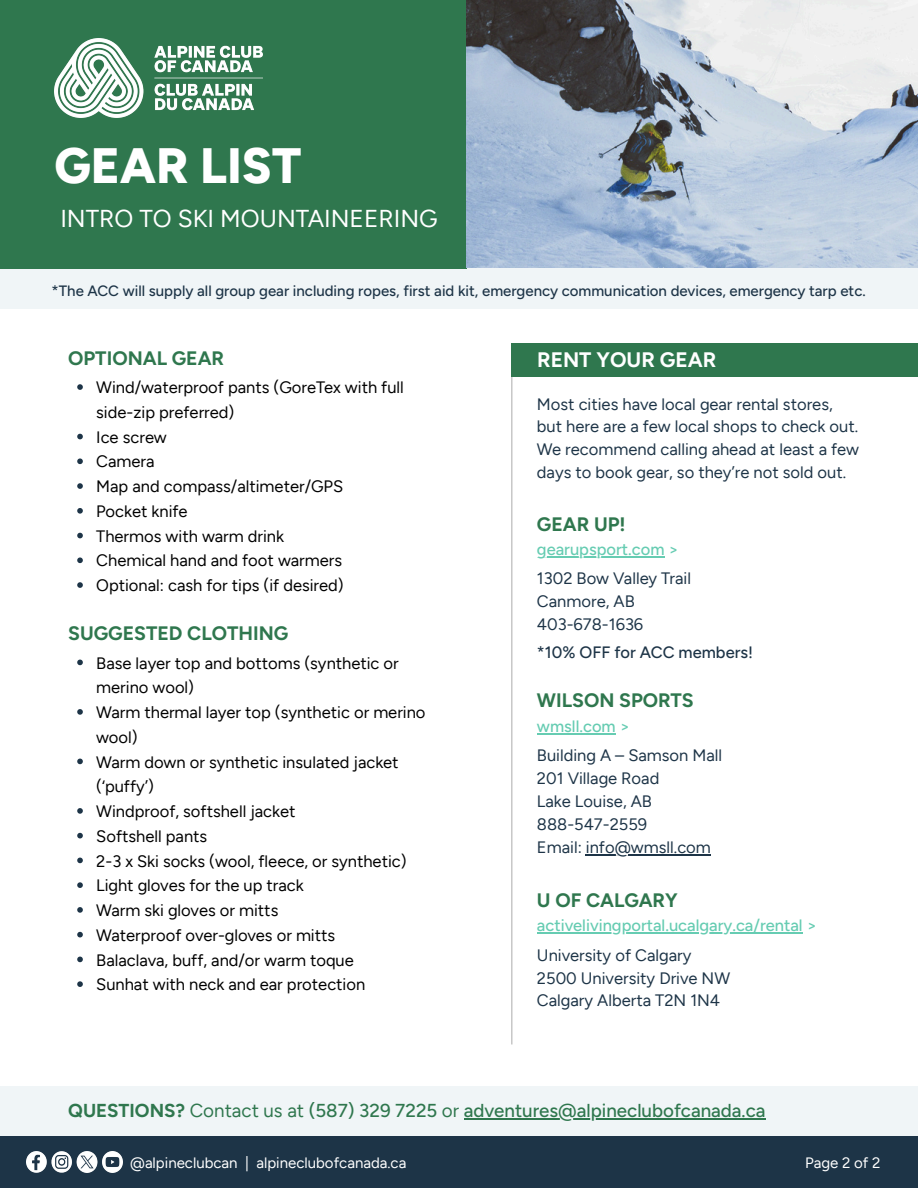
<style>
.page{position:relative;width:918px;height:1188px;background:#fff}
.page>*{position:absolute;margin:0;border:0;box-sizing:border-box;transform-origin:0 0}
.t1{font:800 49.5px "Figtree";color:#fff}
.t2{font:24.3px "Figtree";color:#fff}
.t3{font:700 21px "Figtree";color:#fff}
.t4{font:700 19.5px "Figtree";color:#2f774e}
.t5{font:500 18.75px "Figtree";color:#2f774e}
.t6{font:16.5px/24.8px "Figtree";color:#000}
.t7{font:16.5px/23px "Figtree";color:#1d3447}
.t8{font:500 16.5px "Figtree";color:#66ccb2}
.t9{font:500 16.5px "Figtree";color:#1d3447}
.t10{font:500 15px "Figtree";color:#1d3447}
.t11{font:15px "Figtree";color:#fff}
.s1{font-weight:700}
.s2{font-weight:400}
</style>
<div class="page">
<div style="left:0;top:1136px;width:918px;height:52px;background:#1d3447"></div>
<img style="left:27px;top:1151px;width:96px;height:22px">
<div style="left:0;top:262px;width:918px;height:47px;background:#f0f5f7"></div>
<div style="left:0;top:0;width:467px;height:269px;background:#2f774e"></div>
<img style="left:54px;top:38px;width:208px;height:80px">
<svg style="left:77px;top:384px;width:6px;height:6px"></svg>
<svg style="left:77px;top:434px;width:6px;height:5px"></svg>
<svg style="left:77px;top:458px;width:6px;height:6px"></svg>
<svg style="left:77px;top:483px;width:6px;height:6px"></svg>
<svg style="left:77px;top:508px;width:6px;height:6px"></svg>
<svg style="left:77px;top:533px;width:6px;height:5px"></svg>
<svg style="left:77px;top:557px;width:6px;height:6px"></svg>
<svg style="left:77px;top:582px;width:6px;height:6px"></svg>
<svg style="left:77px;top:660px;width:6px;height:5px"></svg>
<svg style="left:77px;top:709px;width:6px;height:6px"></svg>
<svg style="left:77px;top:759px;width:6px;height:5px"></svg>
<svg style="left:77px;top:808px;width:6px;height:6px"></svg>
<svg style="left:77px;top:833px;width:6px;height:5px"></svg>
<svg style="left:77px;top:858px;width:6px;height:5px"></svg>
<svg style="left:77px;top:882px;width:6px;height:6px"></svg>
<svg style="left:77px;top:907px;width:6px;height:6px"></svg>
<svg style="left:77px;top:932px;width:6px;height:5px"></svg>
<svg style="left:77px;top:957px;width:6px;height:5px"></svg>
<svg style="left:77px;top:981px;width:6px;height:6px"></svg>
<hr style="left:511px;top:346px;width:1px;height:698px;background:#b4b4b4">
<hr style="left:537px;top:556px;width:127px;height:1px;background:#66ccb2">
<hr style="left:537px;top:733px;width:79px;height:1px;background:#66ccb2">
<hr style="left:586px;top:854px;width:125px;height:1px;background:#1d3447">
<hr style="left:537px;top:932px;width:266px;height:2px;background:#66ccb2">
<div style="left:511px;top:343px;width:407px;height:34px;background:#2f774e"></div>
<div style="left:0;top:1086px;width:918px;height:50px;background:#f0f5f7"></div>
<hr style="left:464px;top:1119px;width:302px;height:1px;background:#2f774e">
<img style="left:467px;top:0;width:451px;height:268px">
<h1 class="t1" style="left:54px;top:134px;width:249px">GEAR LIST</h1>
<h2 class="t2" style="left:60px;top:203px;width:379px">INTRO TO SKI MOUNTAINEERING</h2>
<h5 class="t10" style="left:52px;top:282px;width:816px">*The ACC will supply all group gear including ropes, first aid kit, emergency communication devices, emergency tarp etc.</h5>
<p class="t4" style="left:68px;top:347px;width:158px">OPTIONAL GEAR</p>
<p class="t6" style="left:96px;top:374px;width:309px">Wind/waterproof pants (GoreTex with full side-zip preferred)<br>Ice screw<br>Camera<br>Map and compass/altimeter/GPS<br>Pocket knife<br>Thermos with warm drink<br>Chemical hand and foot warmers<br>Optional: cash for tips (if desired)</p>
<p class="t4" style="left:68px;top:622px;width:222px">SUGGESTED CLOTHING</p>
<p class="t6" style="left:96px;top:650px;width:331px">Base layer top and bottoms (synthetic or merino wool)<br>Warm thermal layer top (synthetic or merino wool)<br>Warm down or synthetic insulated jacket (‘puffy’)<br>Windproof, softshell jacket<br>Softshell pants<br>2-3 x Ski socks (wool, fleece, or synthetic)<br>Light gloves for the up track<br>Warm ski gloves or mitts<br>Waterproof over-gloves or mitts<br>Balaclava, buff, and/or warm toque<br>Sunhat with neck and ear protection</p>
<h3 class="t3" style="left:537px;top:347px;width:181px">RENT YOUR GEAR</h3>
<p class="t7" style="left:537px;top:392px;width:323px;line-height:22.5px">Most cities have local gear rental stores, but here are a few local shops to check out.</p>
<p class="t7" style="left:537px;top:436px;width:324px;line-height:23.7px">We recommend calling ahead at least a few days to book gear, so they’re not sold out.</p>
<p class="t4" style="left:537px;top:512px;width:90px">GEAR UP!</p>
<p class="t8" style="left:537px;top:539px;width:143px">gearupsport.com &gt;</p>
<p class="t7" style="left:537px;top:566px;width:156px">1302 Bow Valley Trail<br>Canmore, AB<br>403-678-1636</p>
<p class="t9" style="left:537px;top:643px;width:218px">*10% OFF for ACC members!</p>
<p class="t4" style="left:537px;top:688px;width:158px">WILSON SPORTS</p>
<p class="t8" style="left:537px;top:716px;width:95px">wmsll.com &gt;</p>
<p class="t7" style="left:537px;top:743px;width:187px">Building A – Samson Mall<br>201 Village Road<br>Lake Louise, AB<br>888-547-2559<br>Email: info@wmsll.com</p>
<p class="t4" style="left:537px;top:888px;width:142px">U OF CALGARY</p>
<p class="t8" style="left:537px;top:915px;width:282px">activelivingportal.ucalgary.ca/rental &gt;</p>
<p class="t7" style="left:537px;top:943px;width:195px">University of Calgary<br>2500 University Drive NW<br>Calgary Alberta T2N 1N4</p>
<h4 class="t5" style="left:68px;top:1100px;width:699px"><span class="s1">QUESTIONS?</span> <span class="s2">Contact us at</span> (587) 329 7225 <span class="s2">or</span> adventures@alpineclubofcanada.ca</h4>
<p class="t11" style="left:130px;top:1153px;width:278px">@alpineclubcan | alpineclubofcanada.ca</p>
<p class="t11" style="left:805px;top:1153px;width:77px">Page 2 of 2</p>
</div>
